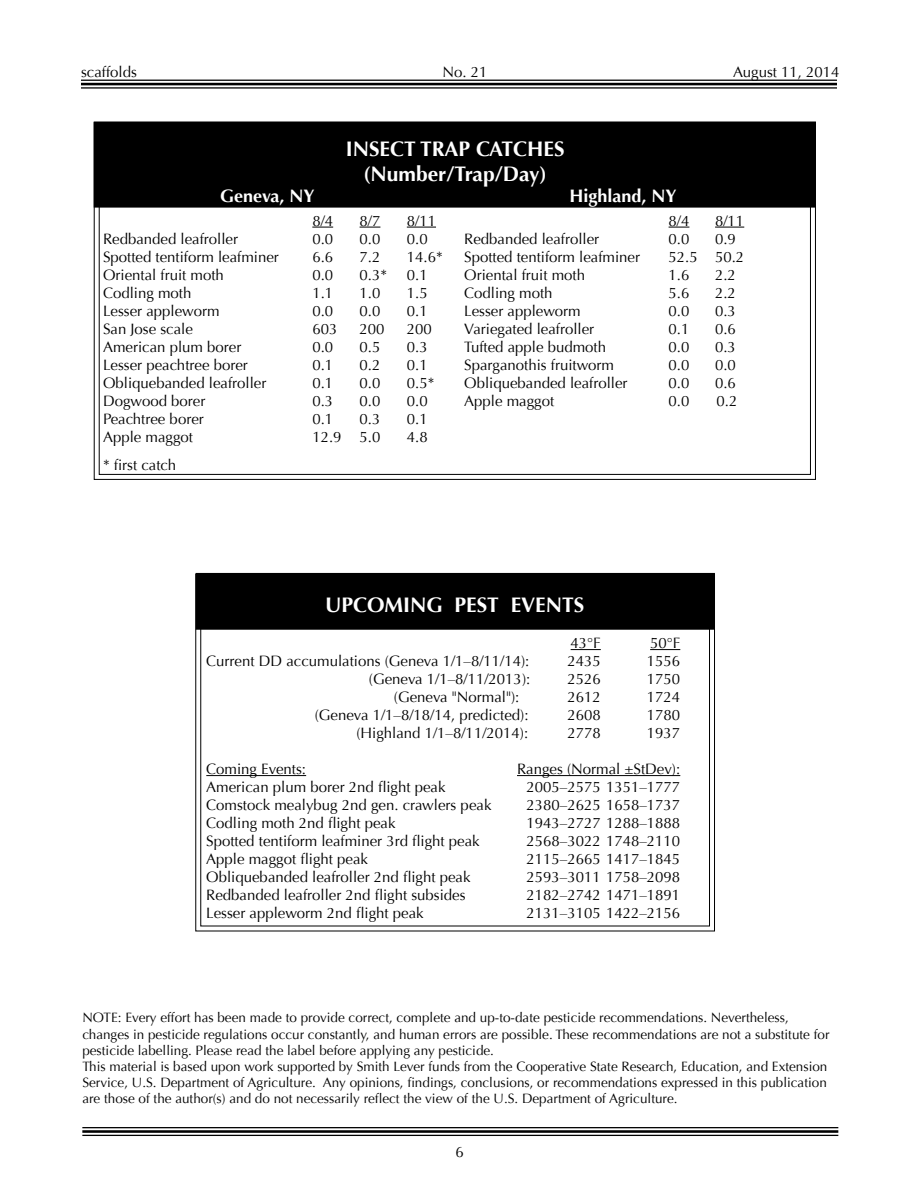
<style>
.page{position:relative;width:918px;height:1188px;background:#fff}
.page>*{position:absolute;margin:0;border:0;box-sizing:border-box;transform-origin:0 0}
.t1{font:700 21px/25.2px "Optima";color:#fff;text-align:center}
.t2{font:700 18px "Optima";color:#fff}
.t3{font:15px "Optima";color:#000}
.t4{font:13.5px/16.2px "Optima";color:#000}
</style>
<div class="page">
<hr style="left:81px;top:80px;width:756px;height:1px;background:#000">
<hr style="left:81px;top:83px;width:756px;height:2px;background:#000">
<hr style="left:81px;top:87px;width:756px;height:2px;background:#000">
<hr style="left:82px;top:1127px;width:756px;height:1px;background:#000">
<hr style="left:82px;top:1130px;width:756px;height:3px;background:#000">
<hr style="left:82px;top:1135px;width:756px;height:1px;background:#000">
<svg style="left:195px;top:573px;width:520px;height:359px"></svg>
<div style="left:197px;top:574px;width:516px;height:54px;background:#000"></div>
<div style="left:196px;top:573px;width:519px;height:57px;border:3px solid #000"></div>
<hr style="left:571px;top:649px;width:30px;height:1px;background:#000">
<hr style="left:650px;top:649px;width:30px;height:1px;background:#000">
<hr style="left:206px;top:775px;width:100px;height:1px;background:#000">
<hr style="left:517px;top:775px;width:163px;height:1px;background:#000">
<svg style="left:93px;top:122px;width:723px;height:358px"></svg>
<div style="left:95px;top:123px;width:719px;height:83px;background:#000"></div>
<div style="left:94px;top:122px;width:722px;height:86px;border:3px solid #000"></div>
<svg style="left:312px;top:227px;width:21px;height:1px"></svg>
<svg style="left:360px;top:227px;width:20px;height:1px"></svg>
<svg style="left:407px;top:227px;width:29px;height:1px"></svg>
<svg style="left:669px;top:227px;width:20px;height:1px"></svg>
<svg style="left:715px;top:227px;width:29px;height:1px"></svg>
<p class="t3" style="left:81px;top:63px;width:57px">scaffolds</p>
<p class="t3" style="left:443px;top:63px;width:47px">No. 21</p>
<p class="t3" style="left:733px;top:63px;width:108px">August 11, 2014</p>
<h1 class="t1" style="left:346px;top:136px;width:220px">INSECT TRAP CATCHES (Number/Trap/Day)</h1>
<p class="t2" style="left:220px;top:186px;width:96px">Geneva, NY</p>
<p class="t2" style="left:569px;top:186px;width:109px">Highland, NY</p>
<p class="t3" style="left:312px;top:212px;width:22px">8/4</p>
<p class="t3" style="left:360px;top:212px;width:22px">8/7</p>
<p class="t3" style="left:407px;top:212px;width:31px">8/11</p>
<p class="t3" style="left:669px;top:212px;width:22px">8/4</p>
<p class="t3" style="left:715px;top:212px;width:31px">8/11</p>
<p class="t3" style="left:103px;top:230px;width:137px">Redbanded leafroller</p>
<p class="t3" style="left:312px;top:230px;width:22px">0.0</p>
<p class="t3" style="left:360px;top:230px;width:22px">0.0</p>
<p class="t3" style="left:407px;top:230px;width:22px">0.0</p>
<p class="t3" style="left:464px;top:230px;width:137px">Redbanded leafroller</p>
<p class="t3" style="left:669px;top:230px;width:22px">0.0</p>
<p class="t3" style="left:715px;top:230px;width:22px">0.9</p>
<p class="t3" style="left:103px;top:248px;width:177px">Spotted tentiform leafminer</p>
<p class="t3" style="left:312px;top:248px;width:22px">6.6</p>
<p class="t3" style="left:360px;top:248px;width:22px">7.2</p>
<p class="t3" style="left:407px;top:248px;width:37px">14.6*</p>
<p class="t3" style="left:464px;top:248px;width:177px">Spotted tentiform leafminer</p>
<p class="t3" style="left:669px;top:248px;width:77px">52.5 50.2</p>
<p class="t3" style="left:103px;top:266px;width:122px">Oriental fruit moth</p>
<p class="t3" style="left:312px;top:266px;width:22px">0.0</p>
<p class="t3" style="left:360px;top:266px;width:29px">0.3*</p>
<p class="t3" style="left:407px;top:266px;width:22px">0.1</p>
<p class="t3" style="left:464px;top:266px;width:122px">Oriental fruit moth</p>
<p class="t3" style="left:669px;top:266px;width:22px">1.6</p>
<p class="t3" style="left:715px;top:266px;width:22px">2.2</p>
<p class="t3" style="left:103px;top:284px;width:90px">Codling moth</p>
<p class="t3" style="left:312px;top:284px;width:22px">1.1</p>
<p class="t3" style="left:360px;top:284px;width:22px">1.0</p>
<p class="t3" style="left:407px;top:284px;width:22px">1.5</p>
<p class="t3" style="left:464px;top:284px;width:90px">Codling moth</p>
<p class="t3" style="left:669px;top:284px;width:22px">5.6</p>
<p class="t3" style="left:715px;top:284px;width:22px">2.2</p>
<p class="t3" style="left:103px;top:302px;width:118px">Lesser appleworm</p>
<p class="t3" style="left:312px;top:302px;width:22px">0.0</p>
<p class="t3" style="left:360px;top:302px;width:22px">0.0</p>
<p class="t3" style="left:407px;top:302px;width:22px">0.1</p>
<p class="t3" style="left:464px;top:302px;width:118px">Lesser appleworm</p>
<p class="t3" style="left:669px;top:302px;width:22px">0.0</p>
<p class="t3" style="left:715px;top:302px;width:22px">0.3</p>
<p class="t3" style="left:103px;top:320px;width:91px">San Jose scale</p>
<p class="t3" style="left:312px;top:320px;width:27px">603</p>
<p class="t3" style="left:360px;top:320px;width:27px">200</p>
<p class="t3" style="left:407px;top:320px;width:27px">200</p>
<p class="t3" style="left:464px;top:320px;width:132px">Variegated leafroller</p>
<p class="t3" style="left:669px;top:320px;width:22px">0.1</p>
<p class="t3" style="left:715px;top:320px;width:22px">0.6</p>
<p class="t3" style="left:103px;top:338px;width:140px">American plum borer</p>
<p class="t3" style="left:312px;top:338px;width:22px">0.0</p>
<p class="t3" style="left:360px;top:338px;width:22px">0.5</p>
<p class="t3" style="left:407px;top:338px;width:22px">0.3</p>
<p class="t3" style="left:464px;top:338px;width:143px">Tufted apple budmoth</p>
<p class="t3" style="left:669px;top:338px;width:22px">0.0</p>
<p class="t3" style="left:715px;top:338px;width:22px">0.3</p>
<p class="t3" style="left:103px;top:356px;width:146px">Lesser peachtree borer</p>
<p class="t3" style="left:312px;top:356px;width:22px">0.1</p>
<p class="t3" style="left:360px;top:356px;width:22px">0.2</p>
<p class="t3" style="left:407px;top:356px;width:22px">0.1</p>
<p class="t3" style="left:464px;top:356px;width:151px">Sparganothis fruitworm</p>
<p class="t3" style="left:669px;top:356px;width:22px">0.0</p>
<p class="t3" style="left:715px;top:356px;width:22px">0.0</p>
<p class="t3" style="left:103px;top:374px;width:165px">Obliquebanded leafroller</p>
<p class="t3" style="left:312px;top:374px;width:22px">0.1</p>
<p class="t3" style="left:360px;top:374px;width:22px">0.0</p>
<p class="t3" style="left:407px;top:374px;width:29px">0.5*</p>
<p class="t3" style="left:464px;top:374px;width:165px">Obliquebanded leafroller</p>
<p class="t3" style="left:669px;top:374px;width:22px">0.0</p>
<p class="t3" style="left:715px;top:374px;width:22px">0.6</p>
<p class="t3" style="left:103px;top:392px;width:104px">Dogwood borer</p>
<p class="t3" style="left:312px;top:392px;width:22px">0.3</p>
<p class="t3" style="left:360px;top:392px;width:22px">0.0</p>
<p class="t3" style="left:407px;top:392px;width:22px">0.0</p>
<p class="t3" style="left:464px;top:392px;width:92px">Apple maggot</p>
<p class="t3" style="left:669px;top:392px;width:22px">0.0</p>
<p class="t3" style="left:717px;top:392px;width:22px">0.2</p>
<p class="t3" style="left:103px;top:410px;width:102px">Peachtree borer</p>
<p class="t3" style="left:312px;top:410px;width:22px">0.1</p>
<p class="t3" style="left:360px;top:410px;width:22px">0.3</p>
<p class="t3" style="left:407px;top:410px;width:22px">0.1</p>
<p class="t3" style="left:103px;top:428px;width:92px">Apple maggot</p>
<p class="t3" style="left:312px;top:428px;width:70px">12.9 5.0</p>
<p class="t3" style="left:407px;top:428px;width:22px">4.8</p>
<p class="t3" style="left:103px;top:457px;width:75px">* first catch</p>
<h1 class="t1" style="left:325px;top:593px;width:261px">UPCOMING PEST EVENTS</h1>
<p class="t3" style="left:571px;top:634px;width:32px">43°F</p>
<p class="t3" style="left:650px;top:634px;width:32px">50°F</p>
<p class="t3" style="left:206px;top:652px;width:325px">Current DD accumulations (Geneva 1/1–8/11/14):</p>
<p class="t3" style="left:567px;top:652px;width:35px">2435</p>
<p class="t3" style="left:647px;top:652px;width:35px">1556</p>
<p class="t3" style="left:369px;top:670px;width:163px">(Geneva 1/1–8/11/2013):</p>
<p class="t3" style="left:567px;top:670px;width:35px">2526</p>
<p class="t3" style="left:647px;top:670px;width:35px">1750</p>
<p class="t3" style="left:394px;top:688px;width:127px">(Geneva "Normal"):</p>
<p class="t3" style="left:567px;top:688px;width:35px">2612</p>
<p class="t3" style="left:647px;top:688px;width:35px">1724</p>
<p class="t3" style="left:315px;top:706px;width:215px">(Geneva 1/1–8/18/14, predicted):</p>
<p class="t3" style="left:567px;top:706px;width:35px">2608</p>
<p class="t3" style="left:647px;top:706px;width:35px">1780</p>
<p class="t3" style="left:356px;top:724px;width:173px">(Highland 1/1–8/11/2014):</p>
<p class="t3" style="left:567px;top:724px;width:35px">2778</p>
<p class="t3" style="left:647px;top:724px;width:35px">1937</p>
<p class="t3" style="left:206px;top:760px;width:101px">Coming Events:</p>
<p class="t3" style="left:517px;top:760px;width:165px">Ranges (Normal ±StDev):</p>
<p class="t3" style="left:206px;top:778px;width:241px">American plum borer 2nd flight peak</p>
<p class="t3" style="left:527px;top:778px;width:155px">2005–2575 1351–1777</p>
<p class="t3" style="left:206px;top:796px;width:287px">Comstock mealybug 2nd gen. crawlers peak</p>
<p class="t3" style="left:527px;top:796px;width:155px">2380–2625 1658–1737</p>
<p class="t3" style="left:206px;top:814px;width:191px">Codling moth 2nd flight peak</p>
<p class="t3" style="left:527px;top:814px;width:155px">1943–2727 1288–1888</p>
<p class="t3" style="left:206px;top:832px;width:275px">Spotted tentiform leafminer 3rd flight peak</p>
<p class="t3" style="left:527px;top:832px;width:155px">2568–3022 1748–2110</p>
<p class="t3" style="left:206px;top:850px;width:163px">Apple maggot flight peak</p>
<p class="t3" style="left:527px;top:850px;width:155px">2115–2665 1417–1845</p>
<p class="t3" style="left:206px;top:868px;width:266px">Obliquebanded leafroller 2nd flight peak</p>
<p class="t3" style="left:527px;top:868px;width:155px">2593–3011 1758–2098</p>
<p class="t3" style="left:206px;top:886px;width:261px">Redbanded leafroller 2nd flight subsides</p>
<p class="t3" style="left:527px;top:886px;width:155px">2182–2742 1471–1891</p>
<p class="t3" style="left:206px;top:904px;width:219px">Lesser appleworm 2nd flight peak</p>
<p class="t3" style="left:527px;top:904px;width:155px">2131–3105 1422–2156</p>
<p class="t4" style="left:82px;top:1010px;width:749px">NOTE: Every effort has been made to provide correct, complete and up-to-date pesticide recommendations. Nevertheless, changes in pesticide regulations occur constantly, and human errors are possible. These recommendations are not a substitute for pesticide labelling. Please read the label before applying any pesticide.<br>This material is based upon work supported by Smith Lever funds from the Cooperative State Research, Education, and Extension Service, U.S. Department of Agriculture. Any opinions, findings, conclusions, or recommendations expressed in this publication are those of the author(s) and do not necessarily reflect the view of the U.S. Department of Agriculture.</p>
<p class="t3" style="left:455px;top:1143px;width:10px">6</p>
</div>
